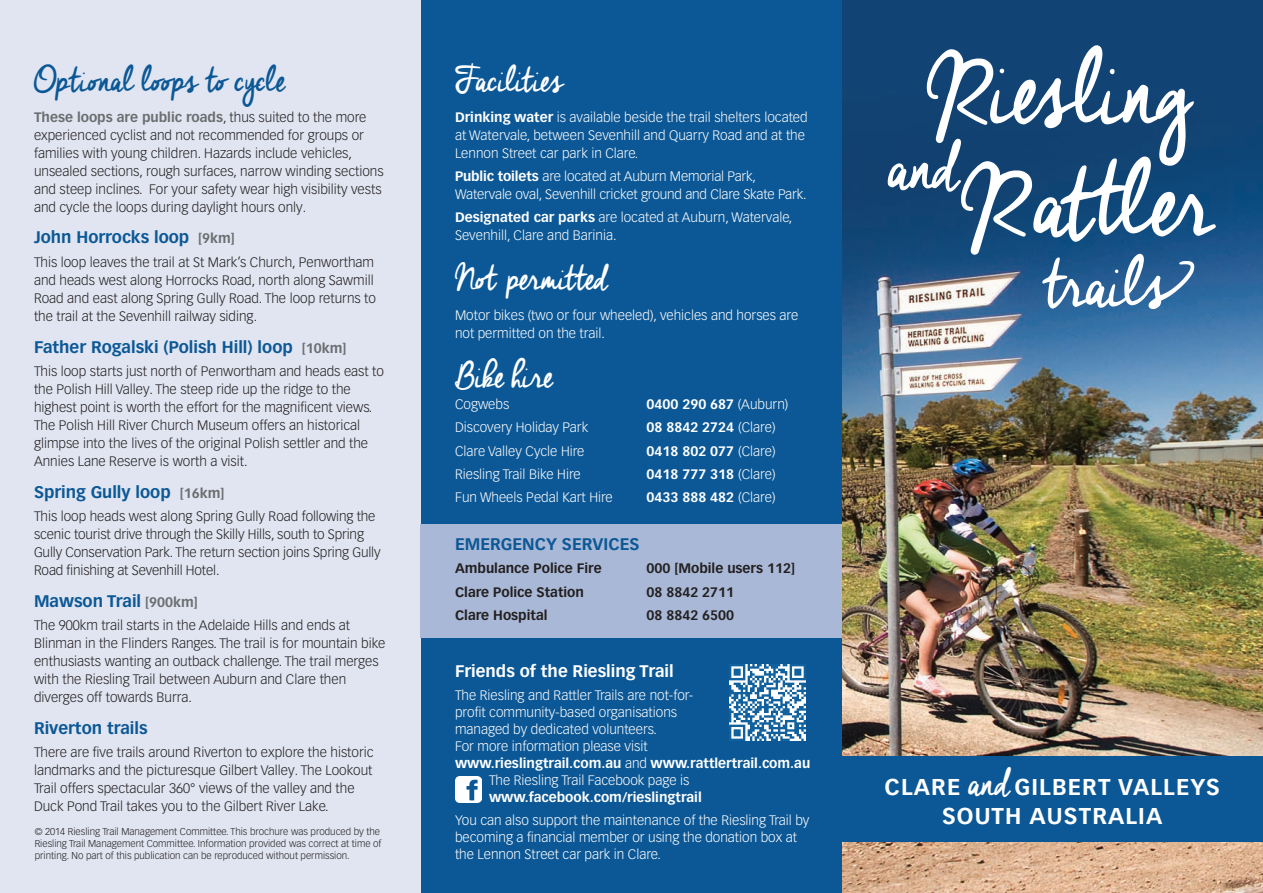
<style>
.page{position:relative;width:1263px;height:893px;background:#fff}
.page>*{position:absolute;margin:0;border:0;box-sizing:border-box;transform-origin:0 0}
.t1{font:69.75px "Cheddar Jack";color:#fff}
.t2{font:36px "Cheddar Jack";letter-spacing:-.05em;color:#fff}
.t3{font:36px "Cheddar Jack";letter-spacing:-.04em;color:#0c5896}
.t4{font:36px "Cheddar Jack";letter-spacing:-.03em;color:#fff}
.t5{font:700 22.5px/28.5px "Vectora LT Pro";letter-spacing:.05em;color:#fff;text-align:center}
.t6{font:700 16.5px "Vectora LT Pro";color:#0c5896}
.t7{font:700 16.5px "Vectora LT Pro";color:#fff}
.t8{font:300 13.5px/18px "Vectora LT Pro";color:#231f20}
.t9{font:300 13.5px/18px "Vectora LT Pro";color:#fff}
.t10{font:700 13.5px "Vectora LT Pro";color:#fff}
.t11{font:700 13.5px "Vectora LT Pro";color:#231f20}
.t12{font:300 9.75px/12px "Vectora LT Pro";color:#231f20}
.s1{font-weight:700;color:#6c6d70}
.s2{font-size:13.5px;color:#6c6d70}
.s3{font-weight:700}
.s4{font-weight:300}
.s5{font-family:"Cheddar Jack";font-weight:400;font-size:39.75px}
</style>
<div class="page">
<img style="left:842px;top:0;width:421px;height:756px">
<img style="left:842px;top:841px;width:421px;height:52px">
<div style="left:421px;top:0;width:421px;height:893px;background:#0c5896"></div>
<div style="left:0;top:0;width:421px;height:893px;background:#e0e5f1"></div>
<div style="left:842px;top:756px;width:421px;height:85px;background:#0c5896"></div>
<svg style="left:927px;top:45px;width:289px;height:264px"></svg>
<img style="left:455px;top:776px;width:26px;height:27px">
<div style="left:421px;top:523px;width:421px;height:114px;background:#a9b8d6"></div>
<img style="left:729px;top:664px;width:77px;height:77px">
<h2 class="t3" style="left:34px;top:61px;width:254px">Optional loops to cycle</h2>
<p class="t8" style="left:34px;top:109px;width:351px"><span class="s1">These loops are public roads</span>, thus suited to the more experienced cyclist and not recommended for groups or families with young children. Hazards include vehicles, unsealed sections, rough surfaces, narrow winding sections and steep inclines. For your safety wear high visibility vests and cycle the loops during daylight hours only.</p>
<p class="t6" style="left:34px;top:232px;width:202px">John Horrocks loop <span class="s2">[9km]</span></p>
<p class="t8" style="left:34px;top:254px;width:344px">This loop leaves the trail at St Mark’s Church, Penwortham and heads west along Horrocks Road, north along Sawmill Road and east along Spring Gully Road. The loop returns to the trail at the Sevenhill railway siding.</p>
<p class="t6" style="left:34px;top:341px;width:314px">Father Rogalski (Polish Hill) loop <span class="s2">[10km]</span></p>
<p class="t8" style="left:34px;top:363px;width:352px">This loop starts just north of Penwortham and heads east to the Polish Hill Valley. The steep ride up the ridge to the highest point is worth the effort for the magnificent views.<br>The Polish Hill River Church Museum offers an historical glimpse into the lives of the original Polish settler and the Annies Lane Reserve is worth a visit.</p>
<p class="t6" style="left:34px;top:486px;width:192px">Spring Gully loop <span class="s2">[16km]</span></p>
<p class="t8" style="left:34px;top:508px;width:348px">This loop heads west along Spring Gully Road following the scenic tourist drive through the Skilly Hills, south to Spring Gully Conservation Park. The return section joins Spring Gully Road finishing at Sevenhill Hotel.</p>
<p class="t6" style="left:34px;top:595px;width:165px">Mawson Trail <span class="s2">[900km]</span></p>
<p class="t8" style="left:34px;top:618px;width:353px">The 900km trail starts in the Adelaide Hills and ends at Blinman in the Flinders Ranges. The trail is for mountain bike enthusias ts wanting an outback challenge. The trail merges with the Riesling Trail between Auburn and Clare then diverges off towards Burra.</p>
<p class="t6" style="left:34px;top:722px;width:115px">Riverton trails</p>
<p class="t8" style="left:34px;top:745px;width:341px">There are five trails around Riverton to explore the historic landmarks and the picturesque Gilbert Valley. The Lookout Trail offers spectacular 360° views of the valley and the Duck Pond Trail takes you to the Gilbert River Lake.</p>
<p class="t12" style="left:35px;top:826px;width:348px">© 2014 Riesling Trail Management Committee. This brochure was produced by the<br>Riesling Trail Management Committee. Information provided was correct at time of printing. No part of this publication can be reproduced without permission.</p>
<h2 class="t2" style="left:455px;top:61px;width:110px">Facilities</h2>
<p class="t9" style="left:455px;top:109px;width:354px"><span class="s3">Drinking water</span> is available beside the trail shelters located at Watervale, between Sevenhill and Quarry Road and at the<br>Lennon Street car park in Clare.</p>
<p class="t9" style="left:455px;top:168px;width:353px"><span class="s3">Public toilets</span> are located at Auburn Memorial Park,<br>Watervale oval, Sevenhill cricket ground and Clare Skate Park.</p>
<p class="t9" style="left:455px;top:210px;width:339px"><span class="s3">Designated car parks</span> are located at Auburn, Watervale,<br>Sevenhill, Clare and Barinia.</p>
<h2 class="t2" style="left:455px;top:260px;width:156px">Not permitted</h2>
<p class="t9" style="left:455px;top:307px;width:345px">Motor bikes (two or four wheeled), vehicles and horses are not permitted on the trail.</p>
<h2 class="t4" style="left:455px;top:357px;width:100px">Bike hire</h2>
<p class="t9" style="left:455px;top:396px;width:56px">Cogwebs</p>
<p class="t10" style="left:646px;top:399px;width:143px">0400 290 687 <span class="s4">(Auburn)</span></p>
<p class="t9" style="left:455px;top:420px;width:135px">Discovery Holiday Park</p>
<p class="t10" style="left:646px;top:423px;width:131px">08 8842 2724 <span class="s4">(Clare)</span></p>
<p class="t9" style="left:455px;top:443px;width:131px">Clare Valley Cycle Hire</p>
<p class="t10" style="left:646px;top:446px;width:131px">0418 802 077 <span class="s4">(Clare)</span></p>
<p class="t9" style="left:455px;top:466px;width:127px">Riesling Trail Bike Hire</p>
<p class="t10" style="left:646px;top:469px;width:131px">0418 777 318 <span class="s4">(Clare)</span></p>
<p class="t9" style="left:455px;top:490px;width:159px">Fun Wheels Pedal Kart Hire</p>
<p class="t10" style="left:646px;top:492px;width:131px">0433 888 482 <span class="s4">(Clare)</span></p>
<p class="t6" style="left:455px;top:538px;width:186px">EMERGENCY SERVICES</p>
<p class="t11" style="left:455px;top:564px;width:148px">Ambulance Police Fire</p>
<p class="t11" style="left:646px;top:564px;width:150px">000 [Mobile users 112]</p>
<p class="t11" style="left:455px;top:587px;width:130px">Clare Police Station</p>
<p class="t11" style="left:646px;top:587px;width:89px">08 8842 2711</p>
<p class="t11" style="left:455px;top:610px;width:94px">Clare Hospital</p>
<p class="t11" style="left:646px;top:610px;width:89px">08 8842 6500</p>
<p class="t7" style="left:455px;top:666px;width:220px">Friends of the Riesling Trail</p>
<p class="t9" style="left:455px;top:687px;width:240px">The Riesling and Rattler Trails are not-for-</p>
<p class="t9" style="left:455px;top:704px;width:224px">profit community-based organisations</p>
<p class="t9" style="left:455px;top:721px;width:203px">managed by dedicated volunteers.</p>
<p class="t9" style="left:455px;top:738px;width:194px">For more information please visit</p>
<p class="t10" style="left:455px;top:758px;width:357px">www.rieslingtrail.com.au <span class="s4">and</span> www.rattlertrail.com.au</p>
<p class="t9" style="left:489px;top:773px;width:202px">The Riesling Trail Facebook page is</p>
<p class="t10" style="left:489px;top:793px;width:214px">www.facebook.com/rieslingtrail</p>
<p class="t9" style="left:455px;top:813px;width:356px;line-height:17.1px">You can also support the maintenance of the Riesling Trail by becoming a financial member or using the donation box at the Lennon Street car park in Clare.</p>
<h1 class="t1" style="left:887px;top:131px;width:76px">and</h1>
<h3 class="t5" style="left:884px;top:775px;width:337px">CLARE <span class="s5">and</span>GILBERT VALLEYS<br>SOUTH AUSTRALIA</h3>
</div>
